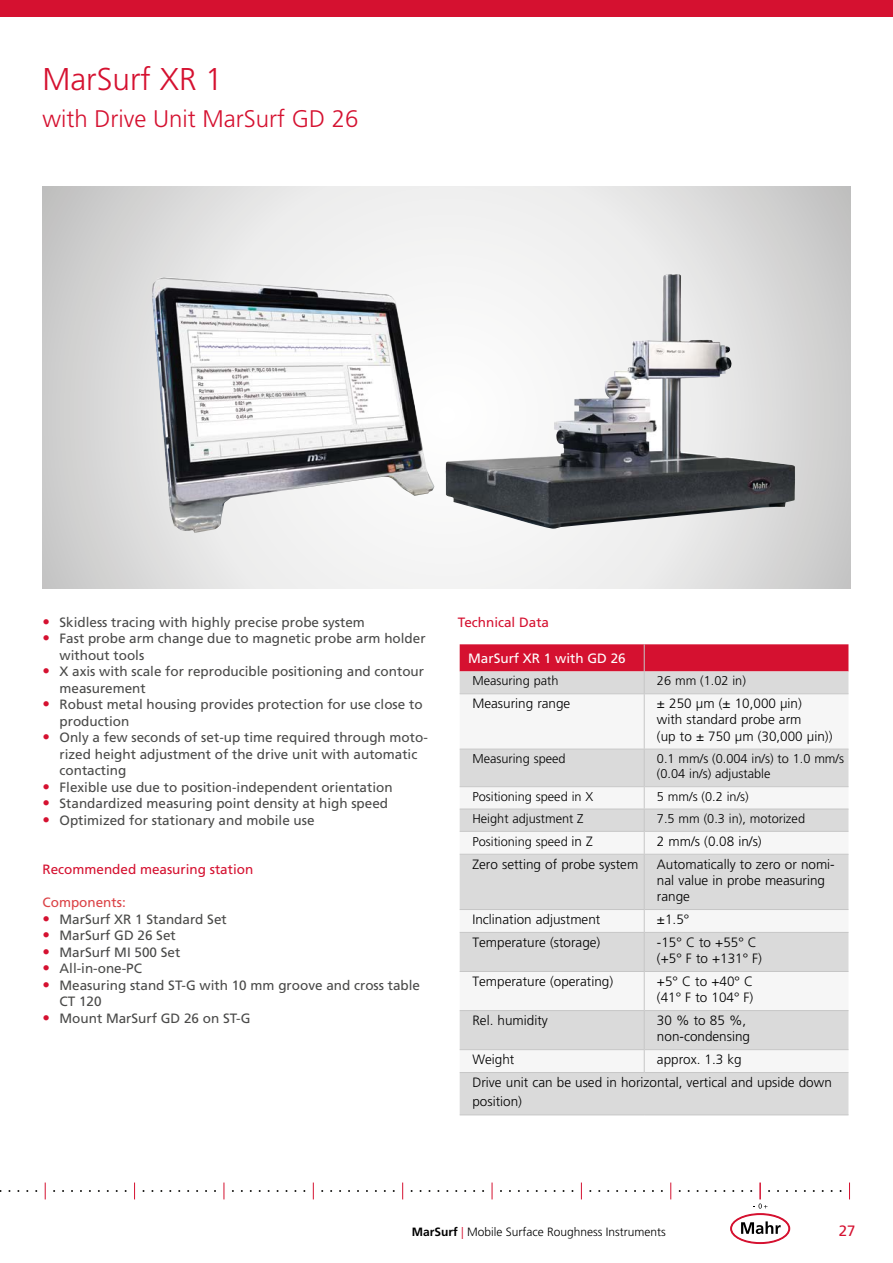
<style>
.page{position:relative;width:893px;height:1263px;background:#fff}
.page>*{position:absolute;margin:0;border:0;box-sizing:border-box;transform-origin:0 0}
.t1{font:300 31.5px "Frutiger LT Pro";color:#d51130}
.t2{font:300 24px "Frutiger LT Pro";color:#d51130}
.t3{font:15px "Frutiger LT Pro";color:#d51130}
.t4{font:13.5px/16.5px "Frutiger LT Pro";color:#4a4a49}
.t5{font:300 13.5px/16.2px "Frutiger LT Pro";color:#000}
.t6{font:13.5px "Frutiger LT Pro";color:#d51130}
.t7{font:13.5px "Frutiger LT Pro";color:#fff}
.t8{font:13.5px "Frutiger LT Pro";color:#db4246}
.t9{font:300 12.75px/15.3px "Frutiger LT Pro";color:#000}
.t10{font:300 12px "Frutiger LT Pro";color:#000}
.s1{font-weight:300;font-size:15px;color:#d51130}
.s2{font-size:13.5px}
.s3{font-weight:700}
.s4{color:#d51130}
</style>
<div class="page">
<svg style="left:43px;top:186px;width:807px;height:403px"></svg>
<img style="left:152px;top:274px;width:644px;height:259px">
<div style="left:460px;top:1073px;width:388px;height:41px;background:#dadada"></div>
<svg style="left:460px;top:694px;width:388px;height:378px;fill:#dadada"></svg>
<svg style="left:460px;top:644px;width:388px;height:49px;background:#d76c7d"></svg>
<hr style="left:460px;top:693px;width:184px;height:1px;background:#c6c6c6">
<hr style="left:644px;top:693px;width:204px;height:1px;background:#c6c6c6">
<hr style="left:644px;top:694px;width:1px;height:55px;background:#c6c6c6">
<hr style="left:460px;top:749px;width:184px;height:1px;background:#c6c6c6">
<hr style="left:644px;top:749px;width:204px;height:1px;background:#c6c6c6">
<hr style="left:644px;top:749px;width:1px;height:37px;background:#c6c6c6">
<hr style="left:460px;top:786px;width:184px;height:1px;background:#c6c6c6">
<hr style="left:644px;top:786px;width:204px;height:1px;background:#c6c6c6">
<hr style="left:460px;top:809px;width:184px;height:1px;background:#c6c6c6">
<hr style="left:644px;top:809px;width:204px;height:1px;background:#c6c6c6">
<hr style="left:460px;top:831px;width:184px;height:1px;background:#c6c6c6">
<hr style="left:644px;top:831px;width:204px;height:1px;background:#c6c6c6">
<svg style="left:644px;top:787px;width:1px;height:67px"></svg>
<hr style="left:460px;top:854px;width:184px;height:1px;background:#c6c6c6">
<hr style="left:644px;top:854px;width:204px;height:1px;background:#c6c6c6">
<hr style="left:644px;top:854px;width:1px;height:55px;background:#c6c6c6">
<hr style="left:460px;top:909px;width:184px;height:1px;background:#c6c6c6">
<hr style="left:644px;top:909px;width:204px;height:1px;background:#c6c6c6">
<svg style="left:644px;top:910px;width:1px;height:22px"></svg>
<hr style="left:460px;top:932px;width:184px;height:1px;background:#c6c6c6">
<hr style="left:644px;top:932px;width:204px;height:1px;background:#c6c6c6">
<hr style="left:644px;top:933px;width:1px;height:38px;background:#c6c6c6">
<hr style="left:460px;top:971px;width:184px;height:1px;background:#c6c6c6">
<hr style="left:644px;top:971px;width:204px;height:1px;background:#c6c6c6">
<hr style="left:644px;top:972px;width:1px;height:38px;background:#c6c6c6">
<hr style="left:460px;top:1010px;width:184px;height:1px;background:#c6c6c6">
<hr style="left:644px;top:1010px;width:204px;height:1px;background:#c6c6c6">
<hr style="left:644px;top:1011px;width:1px;height:38px;background:#c6c6c6">
<hr style="left:460px;top:1049px;width:184px;height:1px;background:#c6c6c6">
<hr style="left:644px;top:1049px;width:204px;height:1px;background:#c6c6c6">
<svg style="left:644px;top:1050px;width:1px;height:22px"></svg>
<hr style="left:460px;top:1072px;width:184px;height:1px;background:#c6c6c6">
<hr style="left:644px;top:1072px;width:204px;height:1px;background:#c6c6c6">
<hr style="left:460px;top:1114px;width:184px;height:1px;background:#c6c6c6">
<hr style="left:644px;top:1114px;width:204px;height:1px;background:#c6c6c6">
<div style="left:0;top:0;width:893px;height:17px;background:#d51130"></div>
<svg style="left:45px;top:1182px;width:1px;height:17px"></svg>
<svg style="left:134px;top:1182px;width:1px;height:17px"></svg>
<svg style="left:224px;top:1182px;width:1px;height:17px"></svg>
<svg style="left:313px;top:1182px;width:1px;height:17px"></svg>
<svg style="left:402px;top:1182px;width:1px;height:17px"></svg>
<svg style="left:492px;top:1182px;width:1px;height:17px"></svg>
<svg style="left:581px;top:1182px;width:1px;height:17px"></svg>
<svg style="left:670px;top:1182px;width:1px;height:17px"></svg>
<svg style="left:723px;top:1182px;width:74px;height:62px"></svg>
<svg style="left:849px;top:1182px;width:1px;height:17px"></svg>
<h1 class="t1" style="left:43px;top:61px;width:182px">MarSurf XR 1</h1>
<h2 class="t2" style="left:43px;top:105px;width:318px">with Drive Unit MarSurf GD 26</h2>
<p class="t4" style="left:43px;top:614px;width:324px"><span class="s1">•</span> Skidless tracing with highly precise probe system</p>
<p class="t4" style="left:60px;top:630px;width:368px;text-indent:-17px"><span class="s1">•</span> Fast probe arm change due to magnetic probe arm holder without tools</p>
<p class="t4" style="left:60px;top:663px;width:366px;text-indent:-17px"><span class="s1">•</span> X axis with scale for reproducible positioning and contour measurement</p>
<p class="t4" style="left:60px;top:696px;width:365px;text-indent:-17px"><span class="s1">•</span> Robust metal housing provides protection for use close to production</p>
<p class="t4" style="left:60px;top:729px;width:370px;text-indent:-17px"><span class="s1">•</span> Only a few seconds of set-up time required through moto&shy;rized height adjustment of the drive unit with automatic contacting</p>
<p class="t4" style="left:43px;top:779px;width:352px"><span class="s1">•</span> Flexible use due to position-independent orientation</p>
<p class="t4" style="left:43px;top:795px;width:347px"><span class="s1">•</span> Standardized measuring point density at high speed</p>
<p class="t4" style="left:43px;top:812px;width:274px"><span class="s1">•</span> Optimized for stationary and mobile use</p>
<p class="t6" style="left:43px;top:862px;width:212px">Recommended measuring station</p>
<p class="t8" style="left:43px;top:895px;width:85px">Components:</p>
<p class="t4" style="left:43px;top:911px;width:186px"><span class="s1">•</span> MarSurf XR 1 Standard Set</p>
<p class="t4" style="left:43px;top:927px;width:135px"><span class="s1">•</span> MarSurf GD 26 Set</p>
<p class="t4" style="left:43px;top:944px;width:139px"><span class="s1">•</span> MarSurf MI 500 Set</p>
<p class="t4" style="left:43px;top:960px;width:101px"><span class="s1">•</span> All-in-one-PC</p>
<p class="t4" style="left:60px;top:977px;width:362px;text-indent:-17px"><span class="s1">•</span> Measuring stand ST-G with 10 mm groove and cross table<br>CT 120</p>
<p class="t4" style="left:43px;top:1010px;width:210px"><span class="s1">•</span> Mount MarSurf GD 26 on ST-G</p>
<p class="t6" style="left:458px;top:614px;width:93px">Technical Data</p>
<p class="t7" style="left:468px;top:650px;width:159px">MarSurf XR 1 with GD 26</p>
<p class="t9" style="left:472px;top:673px;width:88px">Measuring path</p>
<p class="t9" style="left:657px;top:673px;width:90px">26 mm (1.02 in)</p>
<p class="t5" style="left:472px;top:695px;width:99px">Measuring range</p>
<p class="t5" style="left:657px;top:695px;width:177px">± 250 µm (± 10,000 µin)<br>with standard probe arm<br>(up to ± 750 µm (30,000 µin))</p>
<p class="t9" style="left:472px;top:751px;width:95px">Measuring speed</p>
<p class="t9" style="left:657px;top:751px;width:189px">0.1 mm/s (0.004 in/s) to 1.0 mm/s (0.04 in/s) adjustable</p>
<p class="t9" style="left:472px;top:788px;width:122px">Positioning speed in X</p>
<p class="t9" style="left:657px;top:788px;width:93px">5 mm/s (0.2 in/s)</p>
<p class="t9" style="left:472px;top:811px;width:113px">Height adjustment Z</p>
<p class="t9" style="left:657px;top:811px;width:150px">7.5 mm (0.3 in), motorized</p>
<p class="t9" style="left:472px;top:834px;width:122px">Positioning speed <span class="s2">in Z</span></p>
<p class="t5" style="left:657px;top:833px;width:106px">2 mm/s (0.08 in/s)</p>
<p class="t5" style="left:472px;top:856px;width:167px">Zero setting of probe system</p>
<p class="t5" style="left:657px;top:856px;width:179px">Automatically to zero or nomi&shy;nal value in probe measuring range</p>
<p class="t5" style="left:472px;top:911px;width:129px">Inclination adjustment</p>
<p class="t5" style="left:657px;top:911px;width:34px">±1.5°</p>
<p class="t5" style="left:472px;top:934px;width:129px">Temperature (storage)</p>
<p class="t5" style="left:657px;top:934px;width:107px">-15° C to +55° C (+5° F to +131° F)</p>
<p class="t5" style="left:472px;top:973px;width:142px">Temperature (operating)</p>
<p class="t5" style="left:657px;top:973px;width:98px">+5° C to +40° C (41° F to 104° F)</p>
<p class="t5" style="left:472px;top:1012px;width:77px">Rel. humidity</p>
<p class="t5" style="left:657px;top:1012px;width:95px">30 % to 85 %, non-condensing</p>
<p class="t5" style="left:472px;top:1051px;width:43px">Weight</p>
<p class="t5" style="left:472px;top:1048px;width:361px;line-height:23px;text-indent:185px">approx. 1.3 kg<br>Drive unit can be used in horizontal, vertical and upside down</p>
<p class="t5" style="left:472px;top:1094px;width:51px">position)</p>
<p class="t10" style="left:412px;top:1224px;width:256px"><span class="s3">MarSurf</span> <span class="s4">|</span> Mobile Surface Roughness Instruments</p>
<p class="t3" style="left:839px;top:1222px;width:18px">27</p>
</div>
